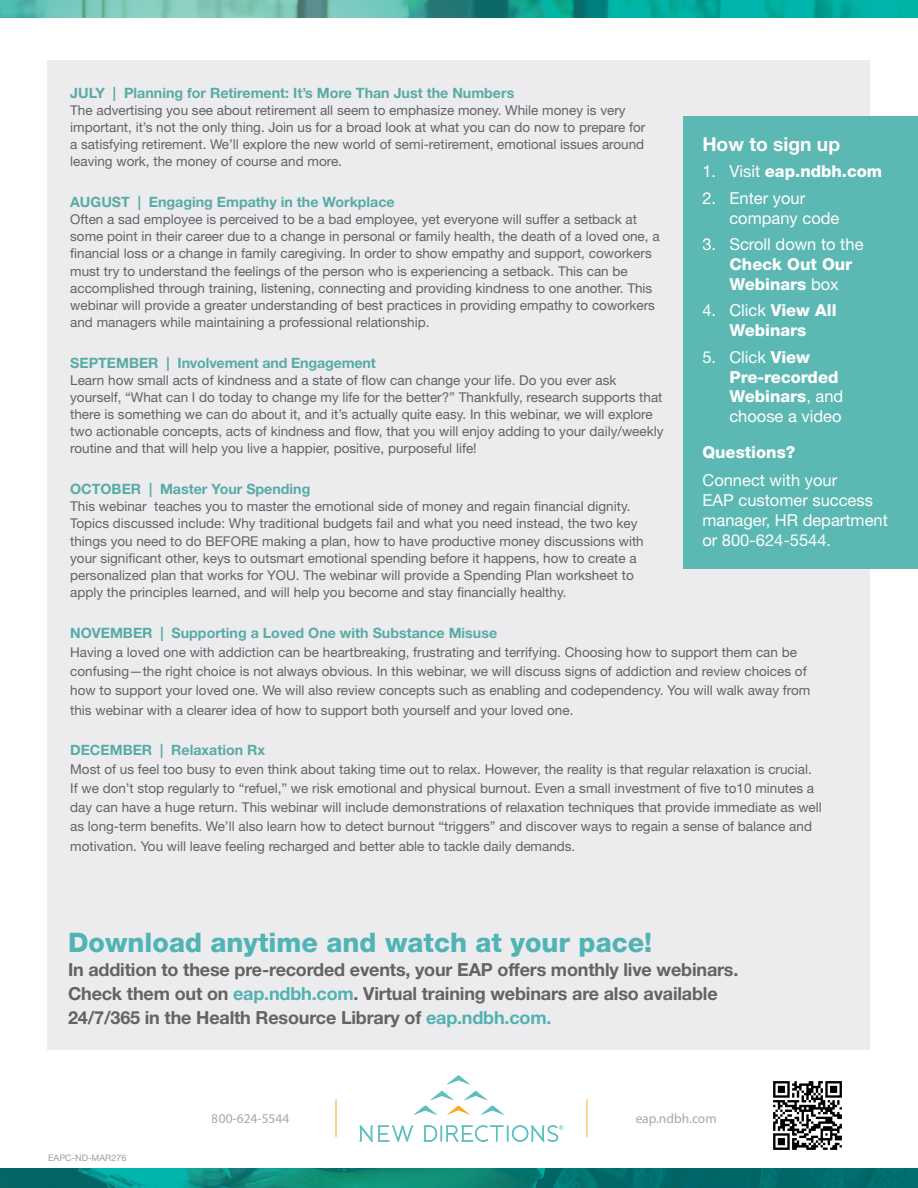
<style>
.page{position:relative;width:918px;height:1188px;background:#fff}
.page>*{position:absolute;margin:0;border:0;box-sizing:border-box;transform-origin:0 0}
.t1{font:800 27px "Helvetica Neue LT Std";color:#51b4b4}
.t2{font:700 19.2px "Helvetica Neue LT Std";color:#fff}
.t3{font:700 18px/24px "Helvetica Neue LT Std";letter-spacing:-.01em;color:#636366}
.t4{font:16.5px/19.8px "Helvetica Neue LT Std";color:#fff}
.t5{font:800 16.5px/19.8px "Helvetica Neue LT Std";color:#fff;text-align:center}
.t6{font:700 14.25px "Helvetica Neue LT Std";color:#58aba5}
.t7{font:13.5px/17.1px "Helvetica Neue LT Std";color:#636366}
.t8{font:13.5px "Myriad Pro";color:#76787b}
.t9{font:9px "Helvetica Neue LT Std";color:#9d9fa2}
.s1{font-weight:400}
.s2{font-weight:800}
.s3{color:#52b1b0}
</style>
<div class="page">
<hr style="left:335px;top:1099px;width:2px;height:38px;background:#f9a71b">
<hr style="left:586px;top:1099px;width:2px;height:38px;background:#f9a71b">
<img style="left:0;top:1169px;width:918px;height:19px">
<img style="left:0;top:0;width:918px;height:18px">
<svg style="left:447px;top:1075px;width:23px;height:10px"></svg>
<svg style="left:360px;top:1125px;width:53px;height:17px"></svg>
<svg style="left:413px;top:1091px;width:91px;height:24px"></svg>
<svg style="left:424px;top:1125px;width:139px;height:17px"></svg>
<div style="left:48px;top:60px;width:822px;height:990px;background:#ececee"></div>
<div style="left:683px;top:117px;width:235px;height:452px;background:#5cb8b2"></div>
<img style="left:773px;top:1081px;width:69px;height:69px">
<p class="t6" style="left:70px;top:84px;width:446px">JULY | Planning for Retirement: It’s More Than Just the Numbers</p>
<p class="t7" style="left:70px;top:101px;width:577px">The advertising you see about retirement all seem to emphasize money. While money is very important, it’s not the only thing. Join us for a broad look at what you can do now to prepare for a satisfying retirement. We’ll explore the new world of semi-retirement, emotional issues around leaving work, the money of course and more.</p>
<p class="t6" style="left:70px;top:193px;width:326px">AUGUST | Engaging Empathy in the Workplace</p>
<p class="t7" style="left:70px;top:211px;width:591px">Often a sad employee is perceived to be a bad employee, yet everyone will suffer a setback at some point in their career due to a change in personal or family health, the death of a loved one, a financial loss or a change in family caregiving. In order to show empathy and support, coworkers must try to understand the feelings of the person who is experiencing a setback. This can be accomplished through training, listening, connecting and providing kindness to one another. This webinar will provide a greater understanding of best practices in providing empathy to coworkers and managers while maintaining a professional relationship.</p>
<p class="t6" style="left:70px;top:354px;width:307px">SEPTEMBER | Involvement and Engagement</p>
<p class="t7" style="left:70px;top:371px;width:595px">Learn how small acts of kindness and a state of flow can change your life. Do you ever ask yourself, “What can I do today to change my life for the better?” Thankfully, research supports that there is something we can do about it, and it’s actually quite easy. In this webinar, we will explore two actionable concepts, acts of kindness and flow, that you will enjoy adding to your daily/weekly routine and that will help you live a happier, positive, purposeful life!</p>
<p class="t6" style="left:70px;top:480px;width:242px">OCTOBER | Master Your Spending</p>
<p class="t7" style="left:70px;top:498px;width:575px">This webinar teaches you to master the emotional side of money and regain financial dignity.<br>Topics discussed include: Why traditional budgets fail and what you need instead, the two key things you need to do BEFORE making a plan, how to have productive money discussions with your significant other, keys to outsmart emotional spending before it happens, how to create a personalized plan that works for YOU. The webinar will provide a Spending Plan worksheet to apply the principles learned, and will help you become and stay financially healthy.</p>
<p class="t6" style="left:70px;top:624px;width:429px">NOVEMBER | Supporting a Loved One with Substance Misuse</p>
<p class="t7" style="left:70px;top:642px;width:742px;line-height:19.2px">Having a loved one with addiction can be heartbreaking, frustrating and terrifying. Choosing how to support them can be confusing—the right choice is not always obvious. In this webinar, we will discuss signs of addiction and review choices of how to support your loved one. We will also review concepts such as enabling and codependency. You will walk away from this webinar with a clearer idea of how to support both yourself and your loved one.</p>
<p class="t6" style="left:70px;top:741px;width:196px">DECEMBER | Relaxation Rx</p>
<p class="t7" style="left:70px;top:759px;width:753px;line-height:19.2px">Most of us feel too busy to even think about taking time out to relax. However, the reality is that regular relaxation is crucial.<br>If we don’t stop regularly to “refuel,” we risk emotional and physical burnout. Even a small investment of five to10 minutes a day can have a huge return. This webinar will include demonstrations of relaxation techniques that provide immediate as well as long-term benefits. We’ll also learn how to detect burnout “triggers” and discover ways to regain a sense of balance and motivation. You will leave feeling recharged and better able to tackle daily demands.</p>
<p class="t2" style="left:702px;top:132px;width:139px">How to sign up</p>
<p class="t5" style="left:702px;top:161px;width:181px"><span class="s1">1. Visit</span> eap.ndbh.com</p>
<p class="t4" style="left:729px;top:188px;width:112px;text-indent:-27px">2. Enter your company code</p>
<p class="t4" style="left:729px;top:234px;width:136px;text-indent:-27px">3. Scroll down to the<br><span class="s2">Check Out Our<br>Webinars</span> box</p>
<p class="t5" style="left:702px;top:301px;width:136px"><span class="s1">4. Click</span> View All<br>Webinars</p>
<p class="t5" style="left:729px;top:347px;width:116px;text-align:left;text-indent:-27px"><span class="s1">5. Click</span> View<br>Pre-recorded<br>Webinars<span class="s1">, and choose a video</span></p>
<p class="t4" style="left:702px;top:437px;width:136px;line-height:28.8px"><span class="s2">Questions?<br></span>Connect with your</p>
<p class="t4" style="left:702px;top:490px;width:187px">EAP customer success manager, HR department or 800-624-5544.</p>
<p class="t1" style="left:68px;top:927px;width:586px">Download anytime and watch at your pace!</p>
<p class="t3" style="left:68px;top:958px;width:672px">In addition to these pre-recorded events, your EAP offers monthly live webinars.<br>Check them out on <span class="s3">eap.ndbh.com</span>. Virtual training webinars are also available<br>24/7/365 in the Health Resource Library of <span class="s3">eap.ndbh.com.</span></p>
<p class="t9" style="left:48px;top:1152px;width:80px">EAPC-ND-MAR276</p>
<p class="t8" style="left:212px;top:1110px;width:79px">800-624-5544</p>
<p class="t8" style="left:636px;top:1110px;width:83px">eap.ndbh.com</p>
</div>
